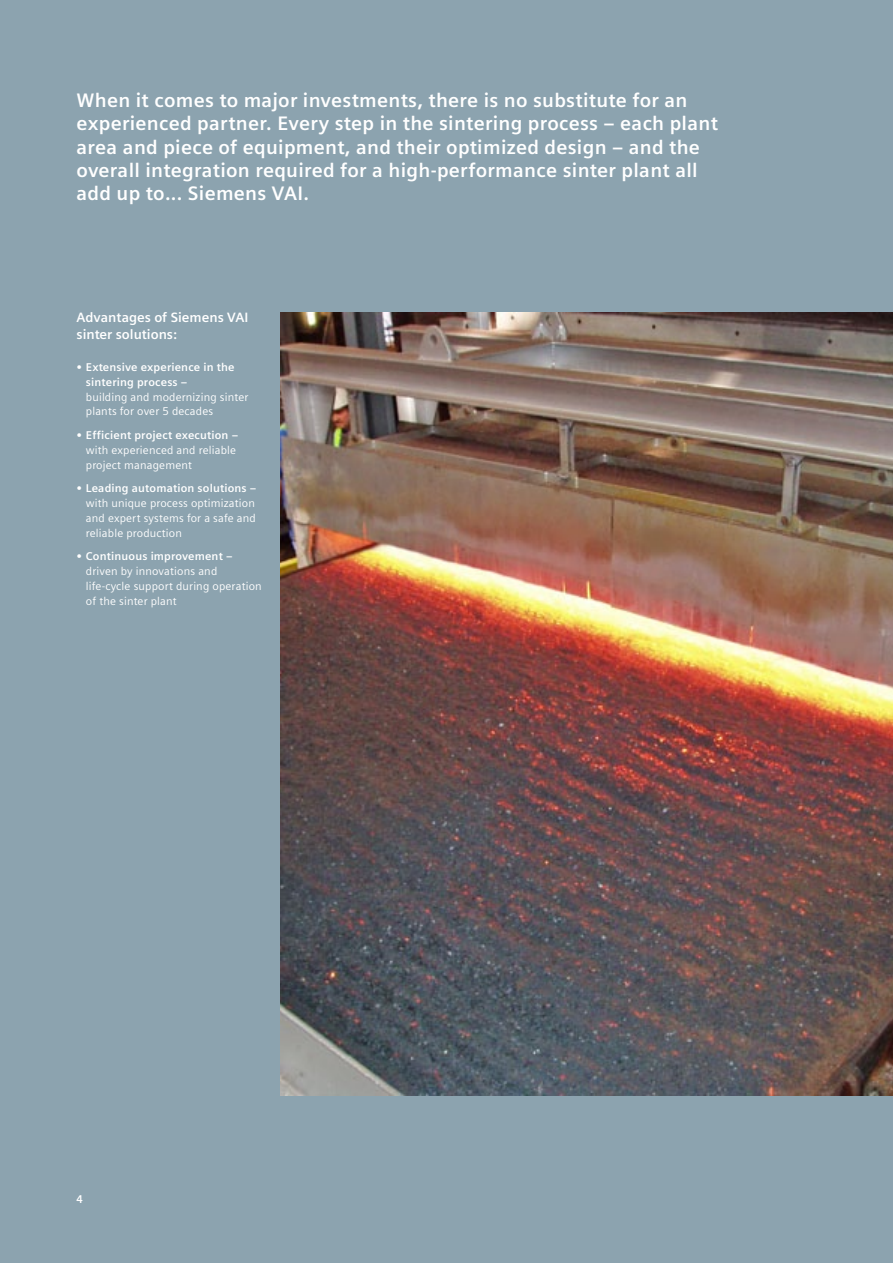
<style>
.page{position:relative;width:893px;height:1263px;background:#8ca3af}
.page>*{position:absolute;margin:0;border:0;box-sizing:border-box;transform-origin:0 0}
.t1{font:700 19.5px/23.4px "Siemens Sans";letter-spacing:.015em;color:#fff}
.t2{font:700 13.5px/17px "Siemens Sans";color:#fff}
.t3{font:11.25px/14.9px "Siemens Sans";letter-spacing:.015em;color:#fff}
.t4{font:700 11.25px/14.9px "Siemens Sans";letter-spacing:.015em;color:#fff}
</style>
<div class="page">
<img style="left:281px;top:313px;width:612px;height:782px">
<p class="t1" style="left:77px;top:89px;width:643px">When it comes to major investments, there is no substitute for an experienced partner. Every step in the sintering process – each plant area and piece of equipment, and their optimized design – and the overall integration required for a high-performance sinter plant all add up to... Siemens VAI.</p>
<p class="t2" style="left:77px;top:309px;width:173px">Advantages of Siemens VAI sinter solutions:</p>
<p class="t4" style="left:86px;top:359px;width:150px;text-indent:-9px">• Extensive experience in the sintering process –</p>
<p class="t3" style="left:86px;top:389px;width:164px">building and modernizing sinter plants for over 5 decades</p>
<p class="t4" style="left:77px;top:428px;width:163px">• Efficient project execution –</p>
<p class="t3" style="left:86px;top:442px;width:152px">with experienced and reliable project management</p>
<p class="t4" style="left:77px;top:481px;width:181px">• Leading automation solutions –</p>
<p class="t3" style="left:86px;top:496px;width:172px;text-align:justify">with unique process optimization and expert systems for a safe and reliable production</p>
<p class="t4" style="left:77px;top:549px;width:157px">• Continuous improvement –</p>
<p class="t3" style="left:86px;top:564px;width:177px">driven by innovations and life-cycle support during operation of the sinter plant</p>
<p class="t4" style="left:77px;top:1191px;width:8px">4</p>
</div>
